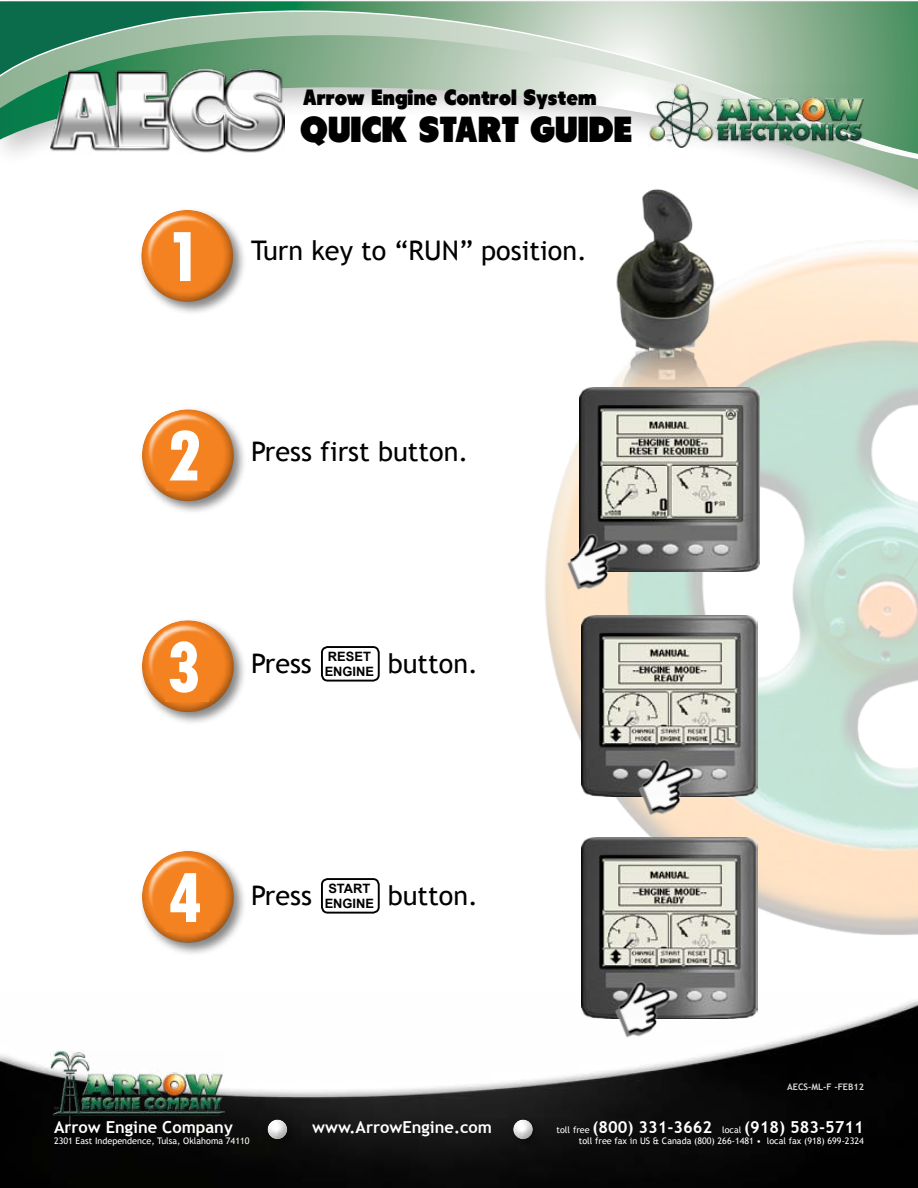
<style>
.page{position:relative;width:918px;height:1188px;background:#fff}
.page>*{position:absolute;margin:0;border:0;box-sizing:border-box;transform-origin:0 0}
.t1{font:800 condensed 75px "Tw Cen";color:#fff}
.t2{font:36px "Tondu Beta";color:#000}
.t3{font:27px "Trebuchet MS";color:#000}
.t4{font:22.05px "Tondu Beta";color:#000}
.t5{font:700 16.5px "Trebuchet MS";color:#fff}
.t6{font:9px "Trebuchet MS";color:#fff}
.t7{font:700 9px "Trebuchet MS";color:#d9d9d3}
.s1{font-weight:400;font-size:9px}
</style>
<div class="page">
<img style="left:0;top:1000px;width:918px;height:188px">
<div style="left:262px;top:1114px;width:36px;height:37px;background:#0b0c0b"></div>
<div style="left:257px;top:1118px;width:21px;height:23px;background:#0f0f0f"></div>
<div style="left:261px;top:1118px;width:37px;height:23px;background:#000;opacity:.75"></div>
<div style="left:508px;top:1114px;width:36px;height:37px;background:#111"></div>
<div style="left:502px;top:1118px;width:22px;height:23px;background:#181818"></div>
<div style="left:507px;top:1118px;width:36px;height:23px;background:#000;opacity:.75"></div>
<img style="left:50px;top:1051px;width:175px;height:78px">
<img style="left:545px;top:240px;width:373px;height:695px">
<svg style="left:782px;top:159px;width:136px;height:31px"></svg>
<svg style="left:0;top:1px;width:918px;height:158px"></svg>
<img style="left:648px;top:83px;width:216px;height:65px">
<img style="left:50px;top:64px;width:234px;height:90px">
<img style="left:615px;top:189px;width:101px;height:199px">
<div style="left:139px;top:406px;width:108px;height:109px;background:#000;opacity:.48"></div>
<div style="left:135px;top:409px;width:109px;height:95px;background:#000;opacity:.75"></div>
<div style="left:167px;top:429px;width:43px;height:61px;background:#f58220"></div>
<div style="left:139px;top:848px;width:108px;height:109px;background:#000;opacity:.48"></div>
<div style="left:135px;top:851px;width:109px;height:94px;background:#000;opacity:.75"></div>
<div style="left:167px;top:870px;width:43px;height:62px;background:#f58220"></div>
<div style="left:139px;top:617px;width:108px;height:109px;background:#000;opacity:.48"></div>
<div style="left:135px;top:620px;width:109px;height:95px;background:#000;opacity:.75"></div>
<div style="left:165px;top:640px;width:44px;height:61px;background:#f58220"></div>
<div style="left:138px;top:207px;width:108px;height:109px;background:#000;opacity:.48"></div>
<div style="left:135px;top:210px;width:109px;height:94px;background:#000;opacity:.75"></div>
<div style="left:321px;top:878px;width:59px;height:36px;border:2px solid #000;border-radius:6px"></div>
<div style="left:321px;top:646px;width:59px;height:36px;border:2px solid #000;border-radius:6px"></div>
<img style="left:581px;top:616px;width:177px;height:181px">
<img style="left:581px;top:837px;width:177px;height:181px">
<img style="left:627px;top:749px;width:79px;height:74px">
<img style="left:604px;top:971px;width:79px;height:74px">
<img style="left:580px;top:388px;width:179px;height:183px">
<img style="left:555px;top:524px;width:79px;height:74px">
<h3 class="t4" style="left:303px;top:84px;width:295px">Arrow Engine Control System</h3>
<h2 class="t2" style="left:300px;top:108px;width:334px">QUICK START GUIDE</h2>
<h1 class="t1" style="left:166px;top:213px;width:38px">1</h1>
<h3 class="t3" style="left:251px;top:234px;width:337px">Turn key to “RUN” position.</h3>
<h1 class="t1" style="left:167px;top:412px;width:38px">2</h1>
<h3 class="t3" style="left:251px;top:435px;width:219px">Press first button.</h3>
<h1 class="t1" style="left:165px;top:623px;width:38px">3</h1>
<h3 class="t3" style="left:251px;top:647px;width:121px">Press <sup>RESET</sup></h3>
<h3 class="t3" style="left:325px;top:647px;width:155px"><sub>ENGINE</sub> button.</h3>
<h1 class="t1" style="left:167px;top:854px;width:38px">4</h1>
<h3 class="t3" style="left:251px;top:879px;width:121px">Press <sup>START</sup></h3>
<h3 class="t3" style="left:325px;top:879px;width:155px"><sub>ENGINE</sub> button.</h3>
<h3 class="t5" style="left:54px;top:1117px;width:180px">Arrow Engine Company</h3>
<h3 class="t5" style="left:312px;top:1117px;width:181px">www.ArrowEngine.com</h3>
<p class="t6" style="left:54px;top:1136px;width:197px">2301 East Independence, Tulsa, Oklahoma 74110</p>
<p class="t7" style="left:787px;top:1082px;width:78px">AECS-ML-F -FEB12</p>
<h3 class="t5" style="left:557px;top:1117px;width:309px"><span class="s1">toll free</span> (800) 331-3662 <span class="s1">local</span> (918) 583-5711</h3>
<p class="t6" style="left:579px;top:1136px;width:287px">toll free fax in US &amp; Canada (800) 266-1481 • local fax (918) 699-2324</p>
</div>
